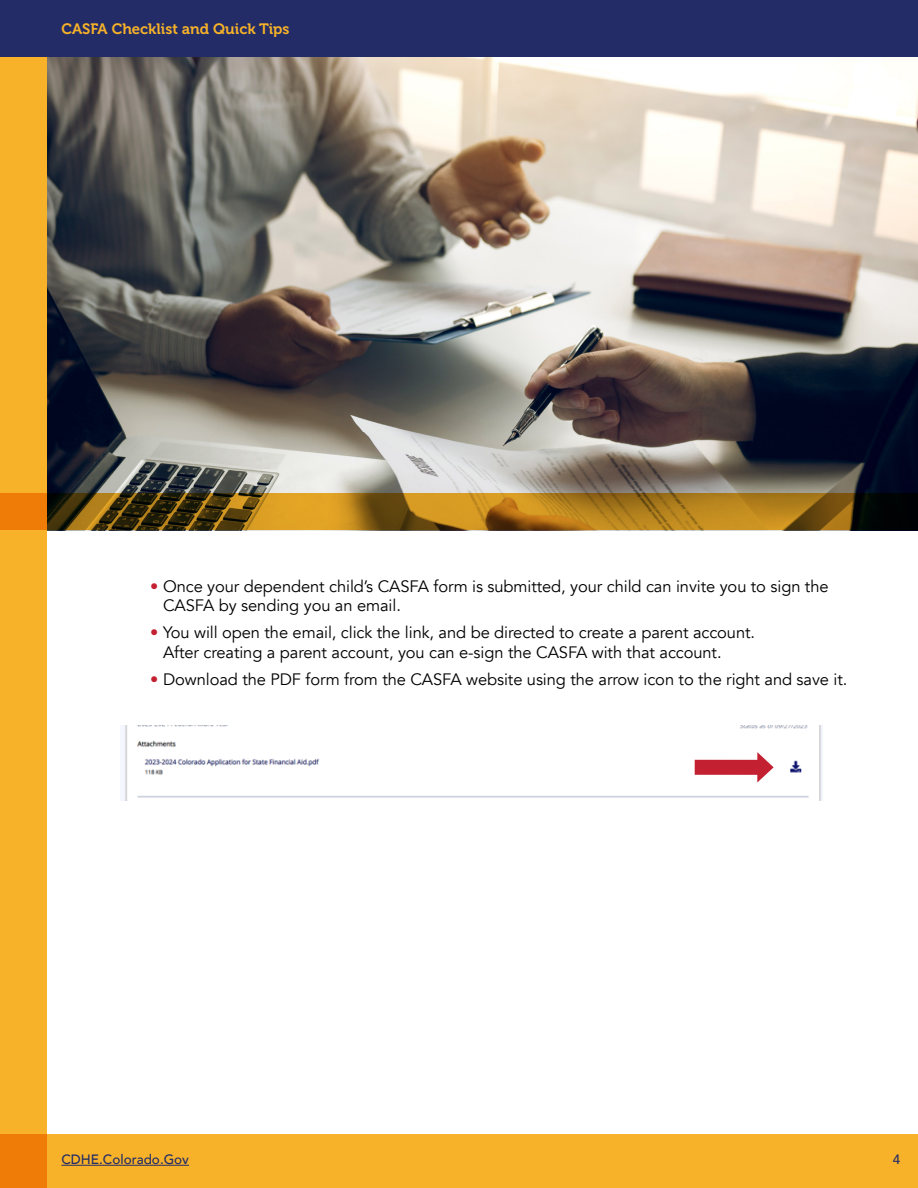
<style>
.page{position:relative;width:918px;height:1188px;background:#fff}
.page>*{position:absolute;margin:0;border:0;box-sizing:border-box;transform-origin:0 0}
.t1{font:16.5px/19.2px "Avenir";letter-spacing:-.005em;color:#000}
.t2{font:15px "Museo 700";color:#f7b229}
.t3{font:500 13.5px "Avenir";color:#232c67}
.t4{font:500 13.5px "Avenir";color:#262d66}
.s1{color:#c32032}
</style>
<div class="page">
<img style="left:46px;top:57px;width:872px;height:437px">
<div style="left:0;top:0;width:46px;height:1188px;background:#f7b229"></div>
<svg style="left:0;top:494px;width:918px;height:36px;background:#916515"></svg>
<img style="left:123px;top:726px;width:699px;height:74px">
<div style="left:695px;top:760px;width:69px;height:15px;background:#c32032"></div>
<svg style="left:757px;top:752px;width:17px;height:30px"></svg>
<div style="left:0;top:0;width:918px;height:57px;background:#232c67"></div>
<div style="left:0;top:1135px;width:918px;height:53px;background:#f7b229"></div>
<hr style="left:61px;top:1165px;width:128px;height:1px;background:#232c67">
<p class="t2" style="left:61px;top:20px;width:230px">CASFA Checklist and Quick Tips</p>
<p class="t1" style="left:163px;top:577px;width:667px;text-indent:-13px"><span class="s1">•</span> Once your dependent child’s CASFA form is submitted, your child can invite you to sign the<br>CASFA by sending you an email.</p>
<p class="t1" style="left:163px;top:623px;width:594px;text-indent:-13px"><span class="s1">•</span> You will open the email, click the link, and be directed to create a parent account.<br>After creating a parent account, you can e-sign the CASFA with that account.</p>
<p class="t1" style="left:150px;top:670px;width:699px"><span class="s1">•</span> Download the PDF form from the CASFA website using the arrow icon to the right and save it.</p>
<p class="t3" style="left:61px;top:1148px;width:129px">CDHE.Colorado.Gov</p>
<p class="t4" style="left:893px;top:1148px;width:9px">4</p>
</div>
